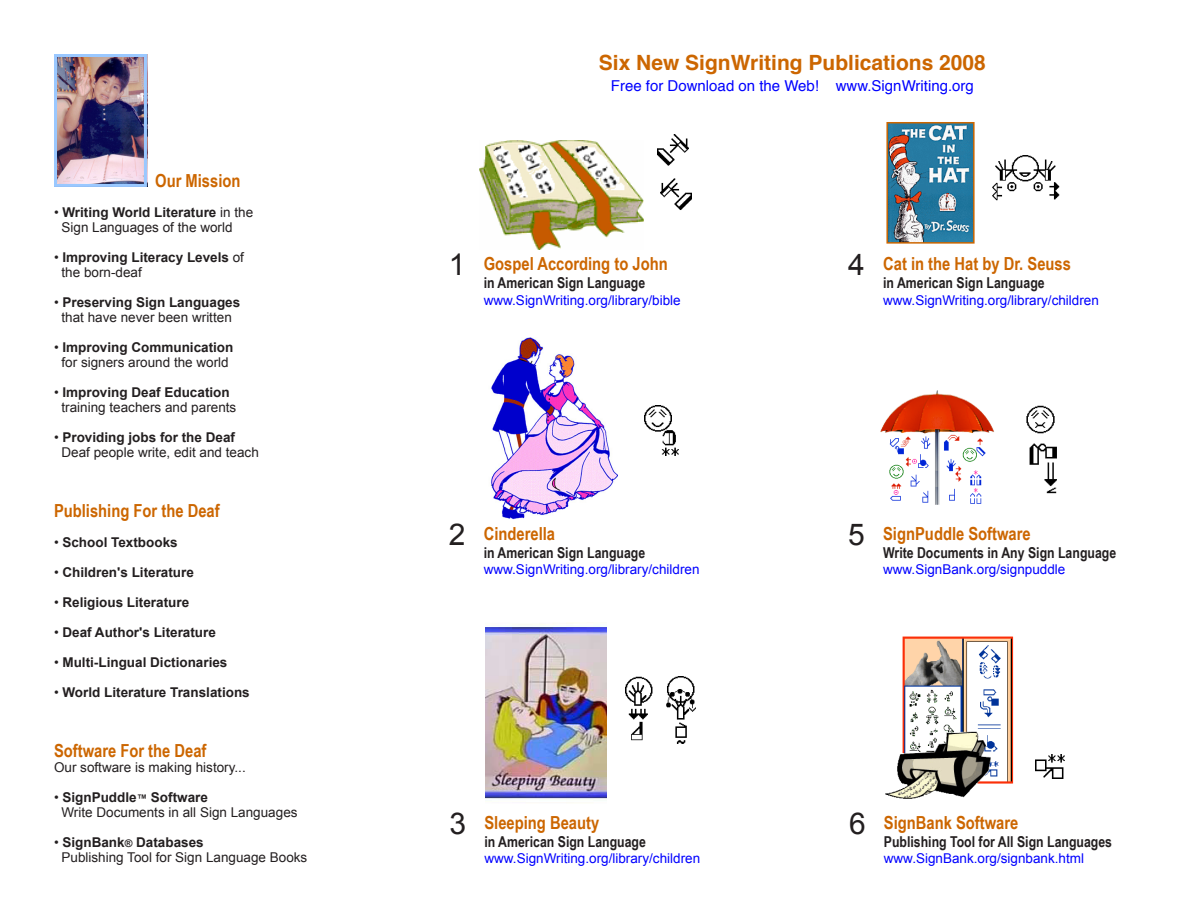
<style>
.page{position:relative;width:1188px;height:918px;background:#fff}
.page>*{position:absolute;margin:0;border:0;box-sizing:border-box;transform-origin:0 0}
.t1{font:30px "Arial";color:#231f20}
.Return_address{font:700 21px "Helvetica";color:#c60}
.Return_address-2{font:700 18px "Arial Narrow";color:#c60}
.t2{font:700 15px "Arial Narrow";color:#231f20}
.Return_address-3{font:15px "Helvetica";color:#00f}
.Return_address-4{font:700 13.5px "Arial";color:#231f20}
.Return_address-5{font:13.5px "Arial";color:#231f20}
.t3{font:13.5px "Arial";color:#00f}
.s1{font-weight:400}
.s2{font-size:10.5px}
</style>
<div class="page">
<img style="left:58px;top:58px;width:85px;height:125px">
<div style="left:54px;top:54px;width:93px;height:133px;border:3px solid #9ac8ff"></div>
<img style="left:480px;top:140px;width:164px;height:110px">
<img style="left:880px;top:390px;width:176px;height:114px">
<img style="left:885px;top:637px;width:129px;height:162px">
<img style="left:889px;top:125px;width:83px;height:116px">
<div style="left:886px;top:122px;width:89px;height:122px;border:2px solid #c60"></div>
<img style="left:485px;top:624px;width:121px;height:175px">
<img style="left:992px;top:155px;width:68px;height:46px">
<img style="left:626px;top:677px;width:70px;height:66px">
<img style="left:645px;top:406px;width:33px;height:50px">
<img style="left:491px;top:338px;width:127px;height:181px">
<img style="left:657px;top:134px;width:35px;height:76px">
<img style="left:1035px;top:755px;width:29px;height:24px">
<p class="Return_address-2" style="left:155px;top:170px;width:87px">Our Mission</p>
<p class="Return_address-4" style="left:54px;top:203px;width:201px"><span class="s1">•</span> Writing World Literature <span class="s1">in the</span></p>
<p class="Return_address-5" style="left:62px;top:218px;width:173px">Sign Languages of the world</p>
<p class="Return_address-4" style="left:54px;top:248px;width:192px"><span class="s1">•</span> Improving Literacy Levels <span class="s1">of</span></p>
<p class="Return_address-5" style="left:62px;top:263px;width:82px">the born-deaf</p>
<p class="Return_address-4" style="left:54px;top:293px;width:188px"><span class="s1">•</span> Preserving Sign Languages</p>
<p class="Return_address-5" style="left:62px;top:308px;width:172px">that have never been written</p>
<p class="Return_address-4" style="left:54px;top:338px;width:181px"><span class="s1">•</span> Improving Communication</p>
<p class="Return_address-5" style="left:62px;top:353px;width:169px">for signers around the world</p>
<p class="Return_address-4" style="left:54px;top:383px;width:177px"><span class="s1">•</span> Improving Deaf Education</p>
<p class="Return_address-5" style="left:62px;top:398px;width:176px">training teachers and parents</p>
<p class="Return_address-4" style="left:54px;top:428px;width:183px"><span class="s1">•</span> Providing jobs for the Deaf</p>
<p class="Return_address-5" style="left:62px;top:443px;width:199px">Deaf people write, edit and teach</p>
<p class="Return_address-2" style="left:54px;top:500px;width:167px">Publishing For the Deaf</p>
<p class="Return_address-4" style="left:54px;top:533px;width:125px"><span class="s1">•</span> School Textbooks</p>
<p class="Return_address-4" style="left:54px;top:563px;width:141px"><span class="s1">•</span> Children's Literature</p>
<p class="Return_address-4" style="left:54px;top:593px;width:137px"><span class="s1">•</span> Religious Literature</p>
<p class="Return_address-4" style="left:54px;top:623px;width:163px"><span class="s1">•</span> Deaf Author's Literature</p>
<p class="Return_address-4" style="left:54px;top:653px;width:175px"><span class="s1">•</span> Multi-Lingual Dictionaries</p>
<p class="Return_address-4" style="left:54px;top:683px;width:197px"><span class="s1">•</span> World Literature Translations</p>
<p class="Return_address-2" style="left:54px;top:740px;width:154px">Software For the Deaf</p>
<p class="Return_address-5" style="left:54px;top:758px;width:193px">Our software is making history...</p>
<p class="Return_address-4" style="left:54px;top:788px;width:155px"><span class="s1">•</span> SignPuddle<span class="s2">™</span> Software</p>
<p class="Return_address-5" style="left:62px;top:803px;width:238px">Write Documents in all Sign Languages</p>
<p class="Return_address-4" style="left:54px;top:833px;width:151px"><span class="s1">•</span> SignBank<span class="s2">®</span> Databases</p>
<p class="Return_address-5" style="left:62px;top:848px;width:247px">Publishing Tool for Sign Language Books</p>
<p class="Return_address" style="left:599px;top:44px;width:389px">Six New SignWriting Publications 2008</p>
<p class="Return_address-3" style="left:611px;top:73px;width:364px">Free for Download on the Web! www.SignWriting.org</p>
<p class="t1" style="left:449px;top:245px;width:18px">1</p>
<p class="Return_address-2" style="left:484px;top:254px;width:185px">Gospel According to John</p>
<p class="t2" style="left:484px;top:274px;width:163px">in American Sign Language</p>
<p class="t3" style="left:484px;top:291px;width:199px">www.SignWriting.org/library/bible</p>
<p class="t1" style="left:449px;top:515px;width:18px">2</p>
<p class="Return_address-2" style="left:484px;top:523px;width:73px">Cinderella</p>
<p class="t2" style="left:484px;top:544px;width:163px">in American Sign Language</p>
<p class="t3" style="left:484px;top:561px;width:217px">www.SignWriting.org/library/children</p>
<p class="t1" style="left:450px;top:804px;width:18px">3</p>
<p class="Return_address-2" style="left:484px;top:813px;width:116px">Sleeping Beauty</p>
<p class="t2" style="left:484px;top:833px;width:163px">in American Sign Language</p>
<p class="t3" style="left:484px;top:850px;width:217px">www.SignWriting.org/library/children</p>
<p class="t1" style="left:848px;top:245px;width:18px">4</p>
<p class="Return_address-2" style="left:883px;top:254px;width:189px">Cat in the Hat by Dr. Seuss</p>
<p class="t2" style="left:883px;top:274px;width:163px">in American Sign Language</p>
<p class="t3" style="left:883px;top:291px;width:217px">www.SignWriting.org/library/children</p>
<p class="t1" style="left:848px;top:515px;width:18px">5</p>
<p class="Return_address-2" style="left:883px;top:523px;width:149px">SignPuddle Software</p>
<p class="t2" style="left:883px;top:544px;width:235px">Write Documents in Any Sign Language</p>
<p class="t3" style="left:883px;top:561px;width:184px">www.SignBank.org/signpuddle</p>
<p class="t1" style="left:849px;top:804px;width:18px">6</p>
<p class="Return_address-2" style="left:884px;top:813px;width:136px">SignBank Software</p>
<p class="t2" style="left:884px;top:833px;width:230px">Publishing Tool for All Sign Languages</p>
<p class="t3" style="left:884px;top:850px;width:202px">www.SignBank.org/signbank.html</p>
</div>
